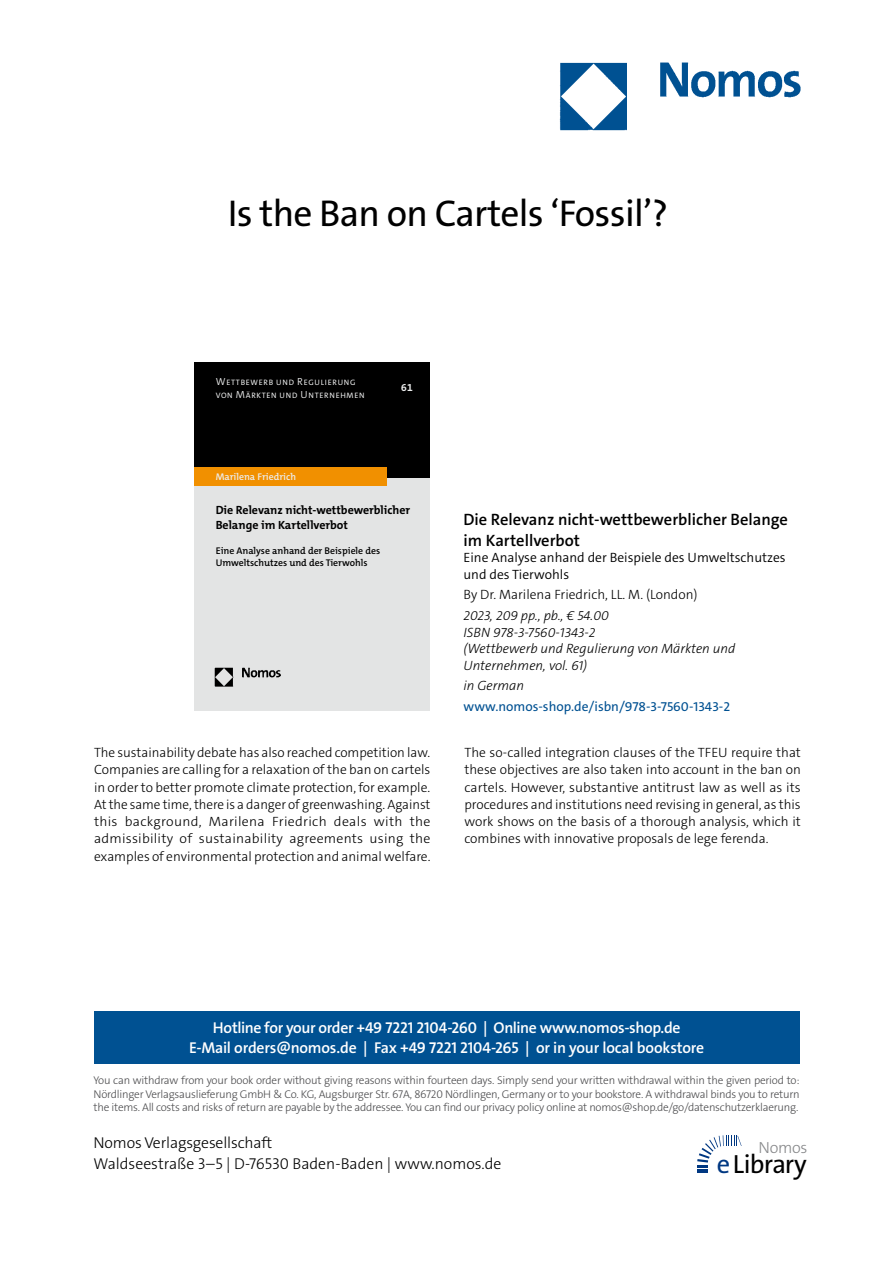
<style>
.page{position:relative;width:893px;height:1263px;background:#fff}
.page>*{position:absolute;margin:0;border:0;box-sizing:border-box;transform-origin:0 0}
.t1{font:37.5px "The Sans Os F";letter-spacing:-.02em;color:#000}
.t2{font:26.4px "The Sans Os F";letter-spacing:-.03em;color:#000}
.t3{font:600 16.5px/21px "The Sans C5";color:#000}
.t4{font:300 16.2px "The Sans Os F";letter-spacing:-.02em;color:#87888a}
.t5{font:600 15.75px/21px "The Sans Os F";letter-spacing:-.02em;color:#fff;text-align:center}
.t6{font:300 15.75px/21px "The Sans Os F";color:#000}
.t7{font:300 13.5px/17.2px "The Sans C5";color:#000;text-align:justify}
.t8{font:italic 300 13.5px/16.5px "The Sans C5";color:#000}
.t9{font:300 13.5px/16.5px "The Sans C5";color:#000}
.t10{font:13.5px "The Sans C5";color:#005192}
.t11{font:700 12px/14.4px "The Mix C5";color:#000}
.t12{font:300 11.25px/13.5px "The Sans Os F";letter-spacing:-.02em;color:#4b4b4d;text-align:justify}
.t13{font:700 10.35px "The Mix C5";color:#eceded}
.t14{font:600 9.75px/12px "The Mix C5";color:#000}
.t15{font:600 9.75px "The Mix C5";color:#eceded}
.t16{font:7.8px/12.5px "The Mix C5";letter-spacing:.09em;color:#eceded}
.s1{font-weight:300;font-size:10.35px}
.s2{color:#003882}
</style>
<div class="page">
<div style="left:94px;top:1011px;width:705px;height:52px;background:#005192"></div>
<svg style="left:697px;top:1135px;width:45px;height:38px"></svg>
<img style="left:559px;top:62px;width:242px;height:69px">
<div style="left:194px;top:476px;width:236px;height:235px;background:#e3e4e4"></div>
<div style="left:194px;top:362px;width:236px;height:116px;background:#000"></div>
<div style="left:194px;top:468px;width:192px;height:18px;background:#f19000"></div>
<img style="left:215px;top:668px;width:66px;height:19px">
<h1 class="t1" style="left:228px;top:199px;width:442px">Is the Ban on Cartels ‘Fossil’?</h1>
<p class="t16" style="left:216px;top:376px;width:150px"><span class="s1">W</span>ETTBEWERB UND <span class="s1">R</span>EGULIERUNG<br>VON <span class="s1">M</span>ÄRKTEN UND <span class="s1">U</span>NTERNEHMEN</p>
<p class="t13" style="left:401px;top:381px;width:13px">61</p>
<p class="t15" style="left:216px;top:471px;width:82px">Marilena Friedrich</p>
<p class="t11" style="left:216px;top:503px;width:196px">Die Relevanz nicht-wettbewerblicher<br>Belange im Kartellverbot</p>
<p class="t14" style="left:216px;top:545px;width:166px">Eine Analyse anhand der Beispiele des<br>Umweltschutzes und des Tierwohls</p>
<p class="t3" style="left:463px;top:509px;width:326px">Die Relevanz nicht-wettbewerblicher Belange im Kartellverbot</p>
<p class="t9" style="left:463px;top:549px;width:324px">Eine Analyse anhand der Beispiele des Umweltschutzes und des Tierwohls</p>
<p class="t7" style="left:463px;top:586px;width:236px">By Dr. Marilena Friedrich, LL. M. (London)</p>
<p class="t8" style="left:463px;top:607px;width:273px">2023, 209 pp., pb., € 54.00<br>ISBN 978-3-7560-1343-2<br>(Wettbewerb und Regulierung von Märkten und<br>Unternehmen, vol. 61)</p>
<p class="t8" style="left:463px;top:678px;width:62px">in German</p>
<p class="t10" style="left:463px;top:698px;width:268px">www.nomos-shop.de/isbn/978-3-7560-1343-2</p>
<p class="t7" style="left:94px;top:744px;width:338px">The sustainability debate has also reached competition law.<br>Companies are calling for a relaxation of the ban on cartels in order to better promote climate protection, for example.<br>At the same time, there is a danger of greenwashing. Against this background, Marilena Friedrich deals with the admissibility of sustainability agreements using the examples of environmental protection and animal welfare.</p>
<p class="t7" style="left:464px;top:744px;width:338px">The so-called integration clauses of the TFEU require that these objectives are also taken into account in the ban on cartels. However, substantive antitrust law as well as its procedures and institutions need revising in general, as this work shows on the basis of a thorough analysis, which it combines with innovative proposals de lege ferenda.</p>
<p class="t5" style="left:189px;top:1017px;width:517px">Hotline for your order +49 7221 2104-260 | Online www.nomos-shop.de<br>E-Mail orders@nomos.de | Fax +49 7221 2104-265 | or in your local bookstore</p>
<p class="t12" style="left:94px;top:1074px;width:708px">You can withdraw from your book order without giving reasons within fourteen days. Simply send your written withdrawal within the given period to:<br>Nördlinger Verlagsauslieferung GmbH &amp; Co. KG, Augsburger Str. 67A, 86720 Nördlingen, Germany or to your bookstore. A withdrawal binds you to return the items. All costs and risks of return are payable by the addressee. You can find our privacy policy online at nomos@shop.de/go/datenschutzerklaerung.</p>
<p class="t6" style="left:94px;top:1133px;width:409px">Nomos Verlagsgesellschaft<br>Waldseestraße 3–5 | D-76530 Baden-Baden | www.nomos.de</p>
<p class="t4" style="left:758px;top:1137px;width:51px">Nomos</p>
<h2 class="t2" style="left:717px;top:1153px;width:91px"><span class="s2">e</span>Library</h2>
</div>
